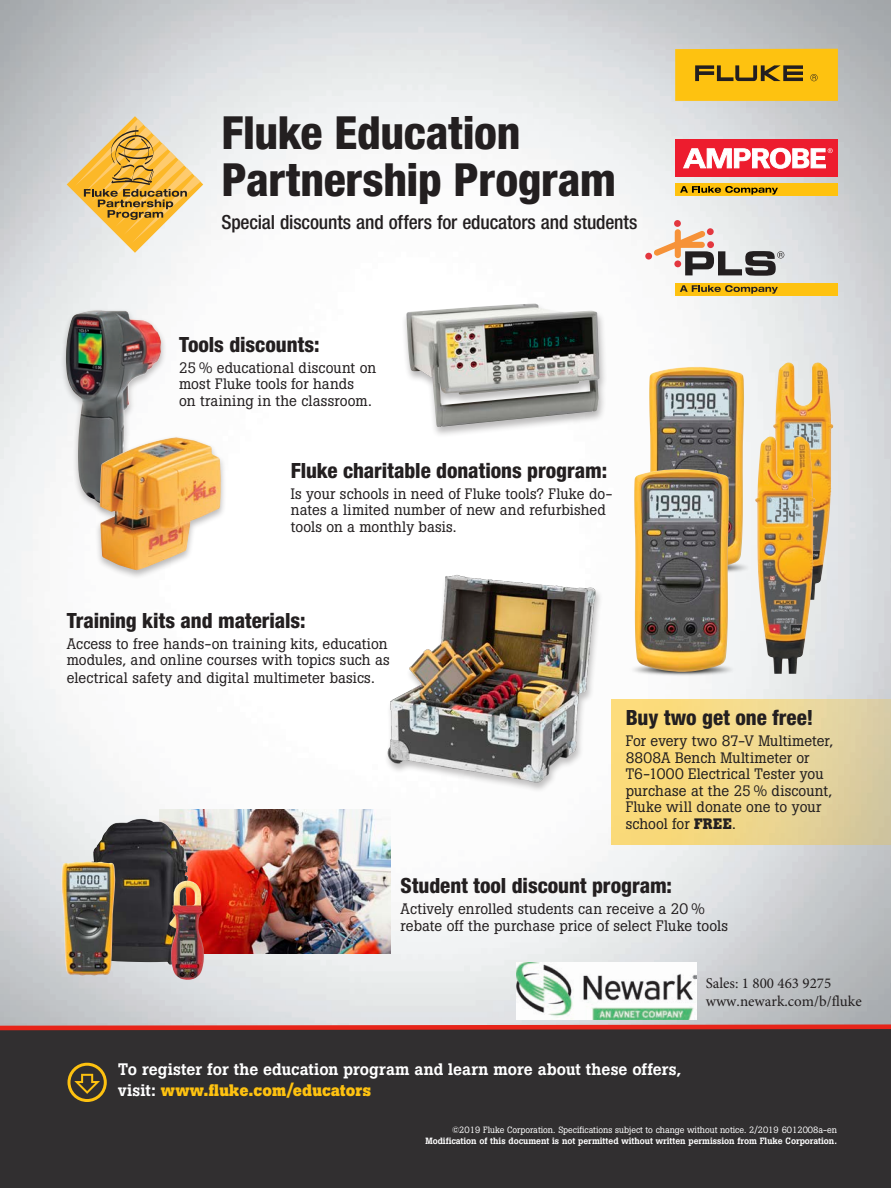
<style>
.page{position:relative;width:891px;height:1188px;background:#fff}
.page>*{position:absolute;margin:0;border:0;box-sizing:border-box;transform-origin:0 0}
.t1{font:800 condensed 45.75px/47.2px "Helvetica Neue LT Pro";letter-spacing:-.01em;color:#231f20}
.t2{font:800 condensed 21px "Helvetica Neue LT Pro";letter-spacing:-.005em;color:#231f20}
.headline{font:500 condensed 19.5px "Helvetica Neue LT Pro";letter-spacing:-.005em;color:#231f20}
.t3{font:500 16.5px/21px "Boton Pro";color:#fff}
.t4{font:15px/16.5px "Boton Pro";letter-spacing:.01em;color:#231f20}
.t5{font:15px/18px "Minion Pro";color:#221e1f}
.t6{font:500 9px "Boton Pro";letter-spacing:-.005em;color:#fff}
.t7{font:9px "Boton Pro";color:#fff}
.s1{font-weight:700}
.s2{font-weight:700;color:#fec210}
</style>
<div class="page">
<img style="left:0;top:0;width:891px;height:1024px">
<div style="left:0;top:1026px;width:891px;height:162px;background:#312f30"></div>
<div style="left:611px;top:699px;width:280px;height:145px;background:linear-gradient(to right,#ffdf74,#d9cda7)"></div>
<svg style="left:0;top:1024px;width:891px;height:6px;background:#d7433b"></svg>
<img style="left:729px;top:560px;width:21px;height:14px">
<img style="left:649px;top:367px;width:95px;height:203px">
<img style="left:629px;top:662px;width:106px;height:15px">
<img style="left:634px;top:469px;width:95px;height:203px">
<img style="left:384px;top:570px;width:225px;height:232px">
<svg style="left:67px;top:116px;width:136px;height:137px;background:#e0c68f"></svg>
<div style="left:67px;top:1063px;width:40px;height:39px;border:3px solid #fec210;border-radius:50%"></div>
<svg style="left:74px;top:1074px;width:26px;height:20px"></svg>
<div style="left:402px;top:302px;width:206px;height:136px;background:#231f20;opacity:.31"></div>
<img style="left:406px;top:303px;width:194px;height:124px">
<div style="left:675px;top:49px;width:163px;height:52px;background:#fec210"></div>
<svg style="left:695px;top:65px;width:108px;height:16px"></svg>
<svg style="left:810px;top:74px;width:8px;height:7px"></svg>
<div style="left:675px;top:183px;width:163px;height:13px;background:#ffc20e"></div>
<svg style="left:680px;top:186px;width:98px;height:9px"></svg>
<div style="left:675px;top:140px;width:163px;height:37px;background:#ed1c2e"></div>
<svg style="left:683px;top:148px;width:150px;height:21px"></svg>
<div style="left:675px;top:283px;width:163px;height:12px;background:#fec210"></div>
<svg style="left:680px;top:285px;width:98px;height:9px"></svg>
<div style="left:674px;top:220px;width:7px;height:7px;background:#e3373f;border-radius:50%"></div>
<div style="left:645px;top:253px;width:7px;height:7px;background:#e3373f;border-radius:50%"></div>
<svg style="left:654px;top:229px;width:130px;height:47px"></svg>
<div style="left:60px;top:307px;width:107px;height:206px;background:#231f20;opacity:.3"></div>
<img style="left:66px;top:310px;width:95px;height:195px">
<div style="left:94px;top:435px;width:133px;height:145px;background:#231f20;opacity:.3"></div>
<img style="left:100px;top:437px;width:121px;height:133px">
<img style="left:773px;top:361px;width:60px;height:239px">
<img style="left:755px;top:435px;width:60px;height:239px">
<img style="left:159px;top:809px;width:231px;height:144px">
<img style="left:86px;top:819px;width:104px;height:146px">
<img style="left:61px;top:861px;width:54px;height:115px">
<img style="left:168px;top:881px;width:36px;height:99px">
<img style="left:517px;top:962px;width:180px;height:57px">
<p class="t1" style="left:221px;top:108px;width:397px">Fluke Education<br>Partnership Program</p>
<p class="headline" style="left:221px;top:210px;width:418px">Special discounts and offers for educators and students</p>
<p class="t2" style="left:179px;top:331px;width:142px">Tools discounts:</p>
<p class="t4" style="left:179px;top:359px;width:199px">25 % educational discount on most Fluke tools for hands<br>on training in the classroom.</p>
<p class="t2" style="left:291px;top:457px;width:318px">Fluke charitable donations program:</p>
<p class="t4" style="left:291px;top:485px;width:323px">Is your schools in need of Fluke tools? Fluke do&shy;nates a limited number of new and refurbished tools on a monthly basis.</p>
<p class="t2" style="left:67px;top:607px;width:240px">Training kits and materials:</p>
<p class="t4" style="left:67px;top:635px;width:325px">Access to free hands-on training kits, education modules, and online courses with topics such as electrical safety and digital multimeter basics.</p>
<p class="t2" style="left:626px;top:705px;width:189px">Buy two get one free!</p>
<p class="t4" style="left:626px;top:733px;width:209px">For every two 87-V Multimeter,<br>8808A Bench Multimeter or<br>T6-1000 Electrical Tester you purchase at the 25 % discount,<br>Fluke will donate one to your school for <span class="s1">FREE</span>.</p>
<p class="t2" style="left:401px;top:873px;width:273px">Student tool discount program:</p>
<p class="t4" style="left:401px;top:901px;width:329px">Actively enrolled students can receive a 20 % rebate off the purchase price of select Fluke tools</p>
<p class="t5" style="left:706px;top:975px;width:157px">Sales: 1 800 463 9275 www.newark.com/b/fluke</p>
<p class="t3" style="left:118px;top:1059px;width:565px">To register for the education program and learn more about these offers, visit: <span class="s2">www.fluke.com/educators</span></p>
<p class="t7" style="left:452px;top:1124px;width:386px">©2019 Fluke Corporation. Specifications subject to change without notice. 2/2019 6012008a-en</p>
<p class="t6" style="left:425px;top:1135px;width:413px">Modification of this document is not permitted without written permission from Fluke Corporation.</p>
</div>
